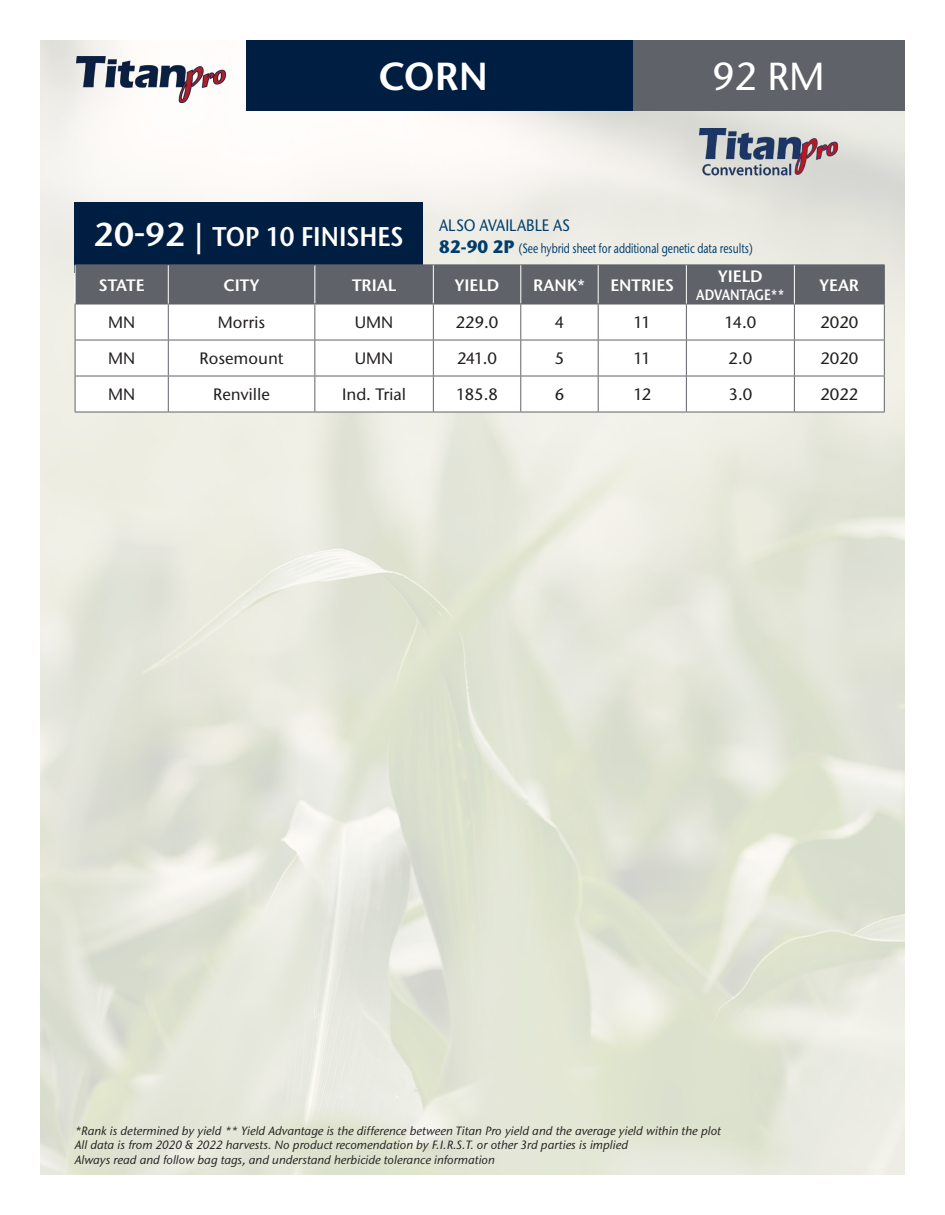
<style>
.page{position:relative;width:945px;height:1215px;background:#fff}
.page>*{position:absolute;margin:0;border:0;box-sizing:border-box;transform-origin:0 0}
.t1{font:600 39px "Stone Sans ITC Pro";color:#fff}
.t2{font:500 39px "Stone Sans ITC Std";color:#fff}
.t3{font:600 27px "Stone Sans ITC Pro";color:#fff;scale:.9 1}
.t4{font:500 16.5px "Stone Sans ITC Std";color:#231f20}
.t5{font:600 16.5px "Stone Sans ITC Pro";color:#fff}
.t6{font:500 16.5px "Stone Sans ITC Std";color:#003d6a;scale:.9 1}
.t7{font:600 15px "Stone Sans ITC Pro";letter-spacing:-.01em;color:#fff;scale:.85 1}
.t8{font:500 13.5px "Stone Sans ITC Std";color:#003d6a;scale:.75 1}
.t9{font:italic 500 12px "Stone Sans ITC Std";color:#231f20}
.s1{font-size:33px}
.s2{font-weight:700;font-size:18px}
</style>
<div class="page">
<img style="left:40px;top:40px;width:864px;height:1134px">
<div style="left:633px;top:40px;width:271px;height:71px;background:#5f6369"></div>
<div style="left:246px;top:40px;width:387px;height:71px;background:#001e41"></div>
<img style="left:76px;top:56px;width:150px;height:46px">
<img style="left:700px;top:129px;width:138px;height:49px">
<div style="left:75px;top:202px;width:348px;height:71px;background:#001e41"></div>
<div style="left:76px;top:266px;width:808px;height:38px;background:#5f6369"></div>
<svg style="left:76px;top:305px;width:808px;height:107px"></svg>
<hr style="left:315px;top:265px;width:118px;height:1px;background:#5f6369">
<hr style="left:433px;top:265px;width:88px;height:1px;background:#5f6369">
<hr style="left:521px;top:265px;width:77px;height:1px;background:#5f6369">
<hr style="left:598px;top:265px;width:88px;height:1px;background:#5f6369">
<hr style="left:686px;top:265px;width:108px;height:1px;background:#5f6369">
<hr style="left:314px;top:265px;width:1px;height:39px;background:#fff">
<hr style="left:433px;top:265px;width:1px;height:39px;background:#fff">
<hr style="left:520px;top:265px;width:1px;height:39px;background:#fff">
<hr style="left:598px;top:265px;width:1px;height:39px;background:#fff">
<hr style="left:75px;top:304px;width:93px;height:1px;background:#5f6369">
<hr style="left:75px;top:304px;width:1px;height:36px;background:#5f6369">
<hr style="left:168px;top:304px;width:147px;height:1px;background:#5f6369">
<hr style="left:168px;top:304px;width:1px;height:36px;background:#5f6369">
<hr style="left:315px;top:304px;width:118px;height:1px;background:#5f6369">
<hr style="left:314px;top:304px;width:1px;height:36px;background:#5f6369">
<hr style="left:433px;top:304px;width:88px;height:1px;background:#5f6369">
<hr style="left:433px;top:304px;width:1px;height:36px;background:#5f6369">
<hr style="left:598px;top:304px;width:88px;height:1px;background:#5f6369">
<hr style="left:686px;top:304px;width:108px;height:1px;background:#5f6369">
<hr style="left:686px;top:304px;width:1px;height:36px;background:#5f6369">
<hr style="left:794px;top:304px;width:91px;height:1px;background:#5f6369">
<hr style="left:794px;top:304px;width:1px;height:36px;background:#5f6369">
<hr style="left:884px;top:304px;width:1px;height:36px;background:#5f6369">
<hr style="left:75px;top:340px;width:93px;height:1px;background:#5f6369">
<hr style="left:75px;top:340px;width:1px;height:36px;background:#5f6369">
<hr style="left:168px;top:340px;width:147px;height:1px;background:#5f6369">
<hr style="left:168px;top:340px;width:1px;height:36px;background:#5f6369">
<hr style="left:315px;top:340px;width:118px;height:1px;background:#5f6369">
<hr style="left:314px;top:340px;width:1px;height:36px;background:#5f6369">
<hr style="left:433px;top:340px;width:88px;height:1px;background:#5f6369">
<hr style="left:433px;top:340px;width:1px;height:36px;background:#5f6369">
<hr style="left:598px;top:340px;width:88px;height:1px;background:#5f6369">
<hr style="left:686px;top:340px;width:108px;height:1px;background:#5f6369">
<hr style="left:686px;top:340px;width:1px;height:36px;background:#5f6369">
<hr style="left:794px;top:340px;width:91px;height:1px;background:#5f6369">
<hr style="left:794px;top:340px;width:1px;height:36px;background:#5f6369">
<hr style="left:884px;top:340px;width:1px;height:36px;background:#5f6369">
<hr style="left:75px;top:376px;width:93px;height:1px;background:#5f6369">
<hr style="left:75px;top:376px;width:1px;height:36px;background:#5f6369">
<hr style="left:168px;top:376px;width:147px;height:1px;background:#5f6369">
<hr style="left:168px;top:376px;width:1px;height:36px;background:#5f6369">
<hr style="left:315px;top:376px;width:118px;height:1px;background:#5f6369">
<hr style="left:314px;top:376px;width:1px;height:36px;background:#5f6369">
<hr style="left:433px;top:376px;width:88px;height:1px;background:#5f6369">
<hr style="left:433px;top:376px;width:1px;height:36px;background:#5f6369">
<hr style="left:598px;top:376px;width:88px;height:1px;background:#5f6369">
<hr style="left:686px;top:376px;width:108px;height:1px;background:#5f6369">
<hr style="left:686px;top:376px;width:1px;height:36px;background:#5f6369">
<hr style="left:794px;top:376px;width:91px;height:1px;background:#5f6369">
<hr style="left:794px;top:376px;width:1px;height:36px;background:#5f6369">
<hr style="left:884px;top:376px;width:1px;height:36px;background:#5f6369">
<hr style="left:75px;top:412px;width:93px;height:1px;background:#5f6369">
<hr style="left:168px;top:412px;width:147px;height:1px;background:#5f6369">
<hr style="left:315px;top:412px;width:118px;height:1px;background:#5f6369">
<hr style="left:433px;top:412px;width:88px;height:1px;background:#5f6369">
<hr style="left:598px;top:412px;width:88px;height:1px;background:#5f6369">
<hr style="left:686px;top:412px;width:108px;height:1px;background:#5f6369">
<hr style="left:794px;top:412px;width:91px;height:1px;background:#5f6369">
<hr style="left:168px;top:265px;width:147px;height:1px;background:#5f6369">
<hr style="left:75px;top:265px;width:93px;height:1px;background:#5f6369">
<hr style="left:168px;top:265px;width:1px;height:39px;background:#fff">
<hr style="left:75px;top:265px;width:1px;height:39px;background:#fff">
<hr style="left:521px;top:304px;width:77px;height:1px;background:#5f6369">
<hr style="left:520px;top:304px;width:1px;height:36px;background:#5f6369">
<hr style="left:598px;top:304px;width:1px;height:36px;background:#5f6369">
<hr style="left:521px;top:340px;width:77px;height:1px;background:#5f6369">
<hr style="left:520px;top:340px;width:1px;height:36px;background:#5f6369">
<hr style="left:598px;top:340px;width:1px;height:36px;background:#5f6369">
<hr style="left:521px;top:376px;width:77px;height:1px;background:#5f6369">
<hr style="left:520px;top:376px;width:1px;height:36px;background:#5f6369">
<hr style="left:598px;top:376px;width:1px;height:36px;background:#5f6369">
<hr style="left:521px;top:412px;width:77px;height:1px;background:#5f6369">
<hr style="left:686px;top:265px;width:1px;height:39px;background:#fff">
<hr style="left:794px;top:265px;width:1px;height:39px;background:#fff">
<hr style="left:794px;top:265px;width:91px;height:1px;background:#5f6369">
<hr style="left:884px;top:265px;width:1px;height:39px;background:#5f6369">
<p class="t1" style="left:379px;top:52px;width:111px">CORN</p>
<p class="t2" style="left:712px;top:53px;width:114px">92 RM</p>
<p class="t3" style="left:94px;top:219px;width:346px"><span class="s1">20-92 |</span> TOP 10 FINISHES</p>
<p class="t6" style="left:439px;top:215px;width:147px">ALSO AVAILABLE AS</p>
<p class="t8" style="left:439px;top:240px;width:420px"><span class="s2">82-90 2P</span> (See hybrid sheet for additional genetic data results)</p>
<p class="t5" style="left:99px;top:274px;width:47px">STATE</p>
<p class="t5" style="left:224px;top:274px;width:37px">CITY</p>
<p class="t5" style="left:352px;top:274px;width:46px">TRIAL</p>
<p class="t5" style="left:455px;top:274px;width:46px">YIELD</p>
<p class="t5" style="left:533px;top:274px;width:54px">RANK*</p>
<p class="t5" style="left:610px;top:274px;width:65px">ENTRIES</p>
<p class="t5" style="left:718px;top:265px;width:46px">YIELD</p>
<p class="t7" style="left:696px;top:285px;width:105px">ADVANTAGE**</p>
<p class="t5" style="left:820px;top:274px;width:41px">YEAR</p>
<p class="t4" style="left:108px;top:312px;width:29px">MN</p>
<p class="t4" style="left:218px;top:312px;width:49px">Morris</p>
<p class="t4" style="left:355px;top:312px;width:40px">UMN</p>
<p class="t4" style="left:456px;top:312px;width:44px">229.0</p>
<p class="t4" style="left:555px;top:312px;width:11px">4</p>
<p class="t4" style="left:634px;top:312px;width:19px">11</p>
<p class="t4" style="left:724px;top:312px;width:33px">14.0</p>
<p class="t4" style="left:820px;top:312px;width:39px">2020</p>
<p class="t4" style="left:108px;top:348px;width:29px">MN</p>
<p class="t4" style="left:200px;top:348px;width:85px">Rosemount</p>
<p class="t4" style="left:355px;top:348px;width:40px">UMN</p>
<p class="t4" style="left:457px;top:348px;width:42px">241.0</p>
<p class="t4" style="left:555px;top:348px;width:11px">5</p>
<p class="t4" style="left:634px;top:348px;width:19px">11</p>
<p class="t4" style="left:729px;top:348px;width:25px">2.0</p>
<p class="t4" style="left:820px;top:348px;width:39px">2020</p>
<p class="t4" style="left:108px;top:384px;width:29px">MN</p>
<p class="t4" style="left:213px;top:384px;width:58px">Renville</p>
<p class="t4" style="left:342px;top:384px;width:65px">Ind. Trial</p>
<p class="t4" style="left:456px;top:384px;width:43px">185.8</p>
<p class="t4" style="left:555px;top:384px;width:11px">6</p>
<p class="t4" style="left:633px;top:384px;width:19px">12</p>
<p class="t4" style="left:729px;top:384px;width:25px">3.0</p>
<p class="t4" style="left:820px;top:384px;width:39px">2022</p>
<p class="t9" style="left:75px;top:1123px;width:648px">*Rank is determined by yield ** Yield Advantage is the difference between Titan Pro yield and the average yield within the plot</p>
<p class="t9" style="left:75px;top:1138px;width:555px">All data is from 2020 &amp; 2022 harvests. No product recomendation by F.I.R.S.T. or other 3rd parties is implied</p>
<p class="t9" style="left:75px;top:1152px;width:422px">Always read and follow bag tags, and understand herbicide tolerance information</p>
</div>
